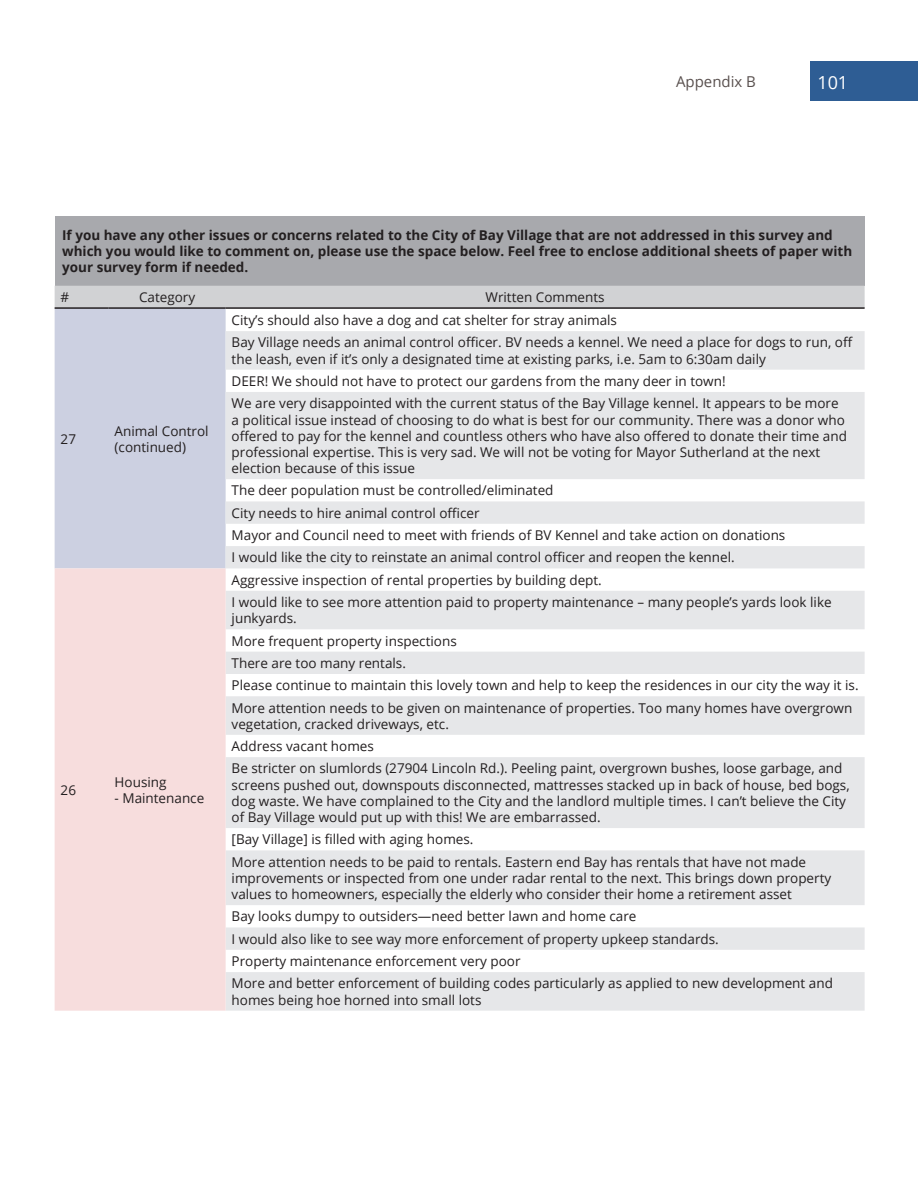
<style>
.page{position:relative;width:918px;height:1188px;background:#fff}
.page>*{position:absolute;margin:0;border:0;box-sizing:border-box;transform-origin:0 0}
.t1{font:18px "Open Sans";color:#fff}
.t2{font:15px "Open Sans";color:#59504e}
.t3{font:13.5px/22.4px "Open Sans";color:#231f20}
.t4{font:700 13.5px/16.2px "Open Sans";color:#231f20}
</style>
<div class="page">
<div style="left:811px;top:61px;width:107px;height:40px;background:#2e5d94"></div>
<div style="left:55px;top:216px;width:810px;height:70px;background:#a8a9ad"></div>
<div style="left:55px;top:286px;width:810px;height:21px;background:#d1d2d4"></div>
<div style="left:55px;top:309px;width:171px;height:259px;background:#ccd0e1"></div>
<svg style="left:226px;top:331px;width:639px;height:680px;fill:#e6e7e9"></svg>
<div style="left:55px;top:568px;width:171px;height:443px;background:#f7dddd"></div>
<hr style="left:55px;top:307px;width:54px;height:2px;background:#231f20">
<hr style="left:109px;top:307px;width:117px;height:2px;background:#231f20">
<hr style="left:226px;top:307px;width:639px;height:2px;background:#231f20">
<p class="t2" style="left:676px;top:71px;width:81px">Appendix B</p>
<h1 class="t1" style="left:817px;top:71px;width:32px">101</h1>
<p class="t4" style="left:62px;top:226px;width:792px">If you have any other issues or concerns related to the City of Bay Village that are not addressed in this survey and which you would like to comment on, please use the space below. Feel free to enclose additional sheets of paper with your survey form if needed.</p>
<p class="t3" style="left:61px;top:286px;width:10px">#</p>
<p class="t3" style="left:139px;top:286px;width:58px">Category</p>
<p class="t3" style="left:486px;top:286px;width:121px">Written Comments</p>
<p class="t3" style="left:61px;top:427px;width:17px">27</p>
<p class="t3" style="left:115px;top:422px;width:96px;line-height:16.2px">Animal Control (continued)</p>
<p class="t3" style="left:61px;top:778px;width:17px">26</p>
<p class="t3" style="left:115px;top:770px;width:53px">Housing</p>
<p class="t3" style="left:115px;top:786px;width:91px">- Maintenance</p>
<p class="t3" style="left:232px;top:309px;width:623px">City’s should also have a dog and cat shelter for stray animals<br>Bay Village needs an animal control officer. BV needs a kennel. We need a place for dogs to run, off</p>
<p class="t3" style="left:232px;top:347px;width:608px">the leash, even if it’s only a designated time at existing parks, i.e. 5am to 6:30am daily<br>DEER! We should not have to protect our gardens from the many deer in town!<br>We are very disappointed with the current status of the Bay Village kennel. It appears to be more</p>
<p class="t3" style="left:232px;top:411px;width:617px;line-height:16.2px">a political issue instead of choosing to do what is best for our community. There was a donor who offered to pay for the kennel and countless others who have also offered to donate their time and professional expertise. This is very sad. We will not be voting for Mayor Sutherland at the next election because of this issue</p>
<p class="t3" style="left:232px;top:479px;width:555px">The deer population must be controlled/eliminated<br>City needs to hire animal control officer<br>Mayor and Council need to meet with friends of BV Kennel and take action on donations I would like the city to reinstate an animal control officer and reopen the kennel.</p>
<p class="t3" style="left:232px;top:568px;width:602px">Aggressive inspection of rental properties by building dept.<br>I would like to see more attention paid to property maintenance – many people’s yards look like</p>
<p class="t3" style="left:232px;top:607px;width:628px">junkyards.<br>More frequent property inspections<br>There are too many rentals.<br>Please continue to maintain this lovely town and help to keep the residences in our city the way it is.<br>More attention needs to be given on maintenance of properties. Too many homes have overgrown</p>
<p class="t3" style="left:232px;top:712px;width:612px">vegetation, cracked driveways, etc.<br>Address vacant homes<br>Be stricter on slumlords (27904 Lincoln Rd.). Peeling paint, overgrown bushes, loose garbage, and</p>
<p class="t3" style="left:232px;top:776px;width:620px;line-height:16.2px">screens pushed out, downspouts disconnected, mattresses stacked up in back of house, bed bogs, dog waste. We have complained to the City and the landlord multiple times. I can’t believe the City of Bay Village would put up with this! We are embarrassed.</p>
<p class="t3" style="left:232px;top:828px;width:576px">[Bay Village] is filled with aging homes.<br>More attention needs to be paid to rentals. Eastern end Bay has rentals that have not made</p>
<p class="t3" style="left:232px;top:870px;width:601px;line-height:16.2px">improvements or inspected from one under radar rental to the next. This brings down property values to homeowners, especially the elderly who consider their home a retirement asset</p>
<p class="t3" style="left:232px;top:905px;width:603px">Bay looks dumpy to outsiders—need better lawn and home care<br>I would also like to see way more enforcement of property upkeep standards.<br>Property maintenance enforcement very poor<br>More and better enforcement of building codes particularly as applied to new development and</p>
<p class="t3" style="left:232px;top:988px;width:251px">homes being hoe horned into small lots</p>
</div>
